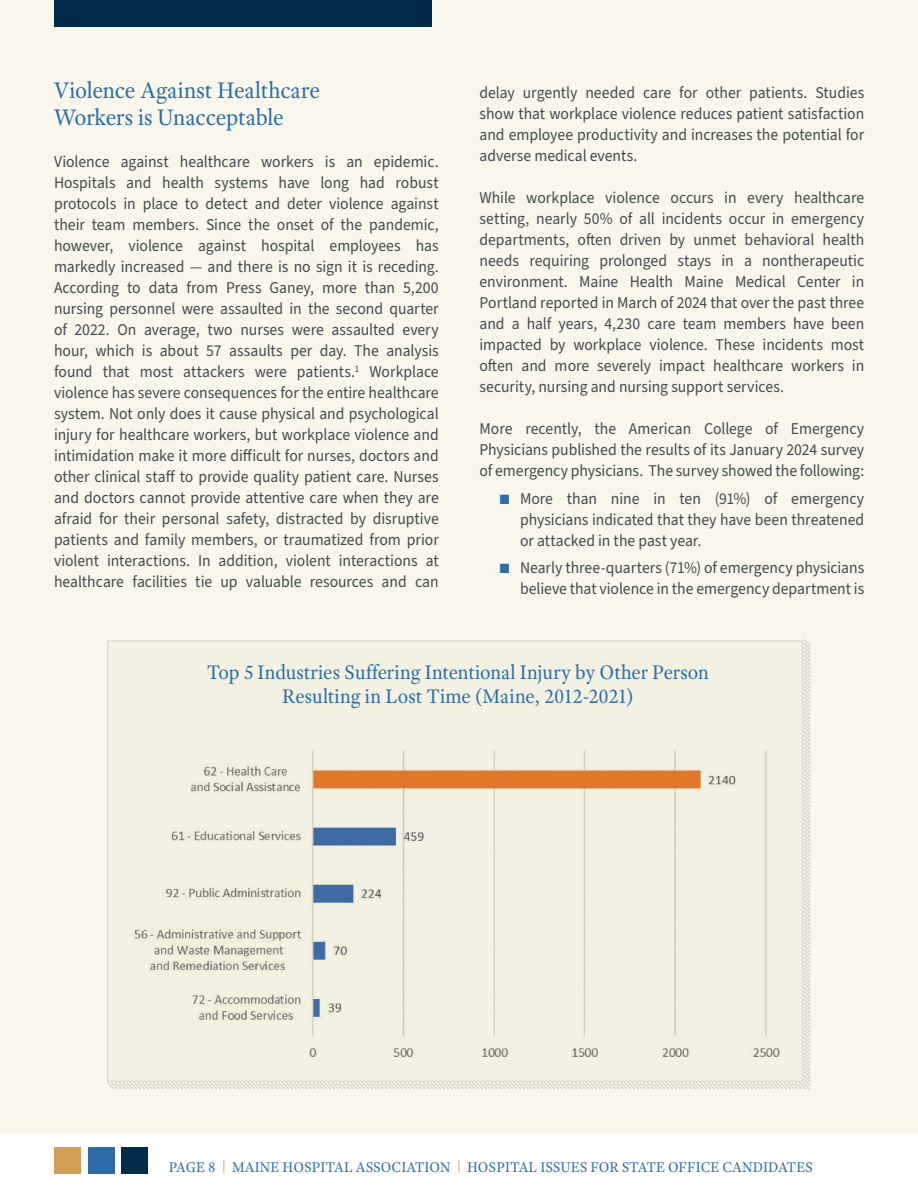
<style>
.page{position:relative;width:918px;height:1188px;background:#fff}
.page>*{position:absolute;margin:0;border:0;box-sizing:border-box;transform-origin:0 0}
.t1{font:24px/27px "Adobe Text Pro";letter-spacing:-.005em;color:#2d6da9;scale:.95 1}
.t2{font:21px/24px "Adobe Text Pro";color:#2d6da9;text-align:center;scale:.95 1}
.t3{font:16.5px/21px "Source Sans Pro";color:#464a4c;text-align:justify;scale:.95 1}
.t4{font:15px "Adobe Text Pro";color:#2d6da9;scale:.95 1}
.s1{color:#2d6da9}
.s2{font-family:"Source Sans Pro";font-weight:300;font-size:19.8px;color:#d49f54}
</style>
<div class="page">
<div style="left:0;top:0;width:918px;height:1134px;background:#f9f7eb"></div>
<div style="left:54px;top:1148px;width:27px;height:26px;background:#d49f54"></div>
<div style="left:122px;top:1148px;width:26px;height:26px;background:#002b49"></div>
<div style="left:88px;top:1148px;width:27px;height:26px;background:#2d6da9"></div>
<svg style="left:107px;top:639px;width:704px;height:450px"></svg>
<div style="left:107px;top:640px;width:696px;height:442px;background:#f2f1e2;border:1px solid #d9d3c9"></div>
<div style="left:54px;top:0;width:378px;height:27px;background:#002b49"></div>
<img style="left:134px;top:750px;width:646px;height:307px">
<h1 class="t1" style="left:54px;top:77px;width:281px">Violence Against Healthcare<br>Workers is Unacceptable</h1>
<p class="t3" style="left:54px;top:152px;width:407px">Violence against healthcare workers is an epidemic.<br>Hospitals and health systems have long had robust protocols in place to detect and deter violence against their team members. Since the onset of the pandemic, however, violence against hospital employees has markedly increased — and there is no sign it is receding.<br>According to data from Press Ganey, more than 5,200 nursing personnel were assaulted in the second quarter of 2022. On average, two nurses were assaulted every hour, which is about 57 assaults per day. The analysis found that most attackers were patients.<sup>1</sup> Workplace violence has severe consequences for the entire healthcare system. Not only does it cause physical and psychological injury for healthcare workers, but workplace violence and intimidation make it more difficult for nurses, doctors and other clinical staff to provide quality patient care. Nurses and doctors cannot provide attentive care when they are afraid for their personal safety, distracted by disruptive patients and family members, or traumatized from prior violent interactions. In addition, violent interactions at healthcare facilities tie up valuable resources and can</p>
<p class="t3" style="left:480px;top:82px;width:407px">delay urgently needed care for other patients. Studies show that workplace violence reduces patient satisfaction and employee productivity and increases the potential for adverse medical events.</p>
<p class="t3" style="left:480px;top:187px;width:407px">While workplace violence occurs in every healthcare setting, nearly 50% of all incidents occur in emergency departments, often driven by unmet behavioral health needs requiring prolonged stays in a nontherapeutic environment. Maine Health Maine Medical Center in Portland reported in March of 2024 that over the past three and a half years, 4,230 care team members have been impacted by workplace violence. These incidents most often and more severely impact healthcare workers in security, nursing and nursing support services.</p>
<p class="t3" style="left:480px;top:418px;width:407px">More recently, the American College of Emergency Physicians published the results of its January 2024 survey of emergency physicians. The survey showed the following:</p>
<p class="t3" style="left:520px;top:488px;width:364px;text-indent:-20px"><span class="s1">■</span> More than nine in ten (91%) of emergency physicians indicated that they have been threatened or attacked in the past year.</p>
<p class="t3" style="left:500px;top:558px;width:385px;text-align:right"><span class="s1">■</span> Nearly three-quarters (71%) of emergency physicians believe that violence in the emergency department is</p>
<p class="t2" style="left:207px;top:660px;width:530px">Top 5 Industries Suffering Intentional Injury by Other Person<br>Resulting in Lost Time (Maine, 2012-2021)</p>
<p class="t4" style="left:169px;top:1158px;width:680px">PAGE 8 <span class="s2">I</span> MAINE HOSPITAL ASSOCIATION <span class="s2">I</span> HOSPITAL ISSUES FOR STATE OFFICE CANDIDATES</p>
</div>
